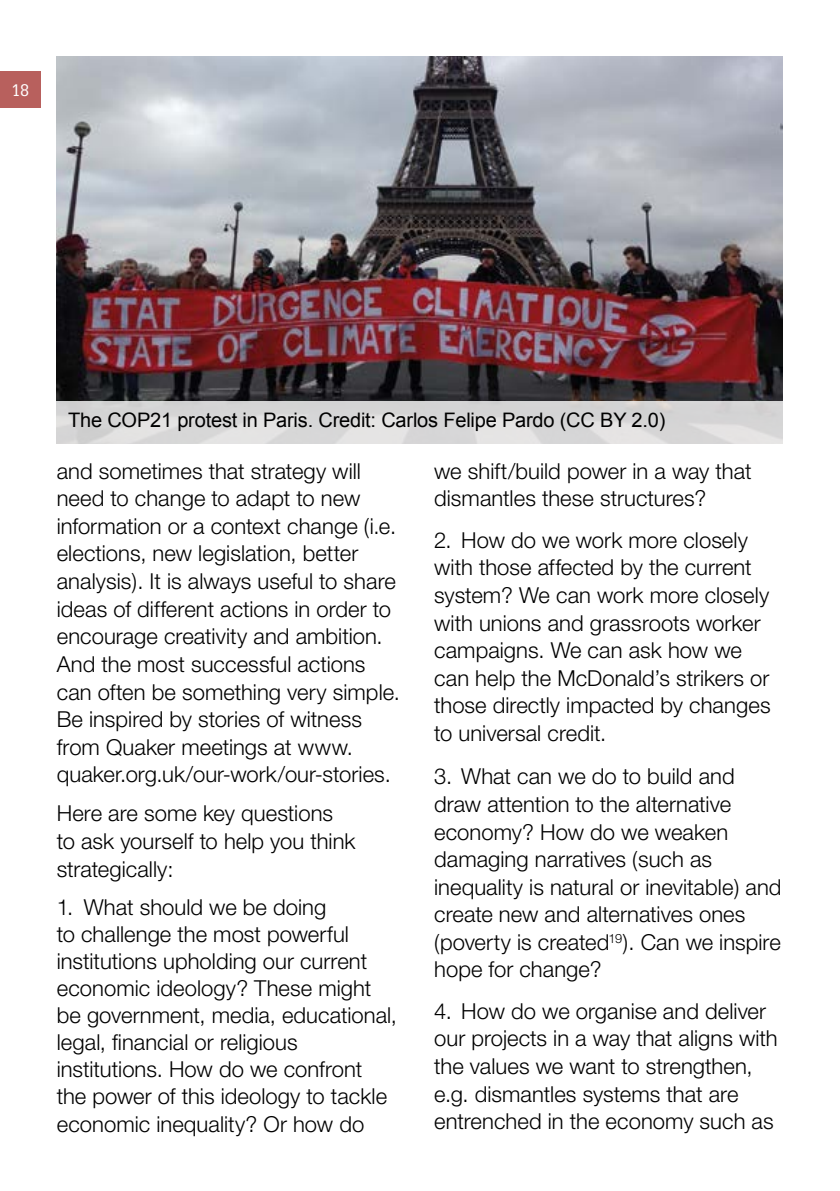
<style>
.page{position:relative;width:840px;height:1191px;background:#fff}
.page>*{position:absolute;margin:0;border:0;box-sizing:border-box;transform-origin:0 0}
.t1{font:300 22px/27.6px "Helvetica Neue";color:#000}
.t2{font:20px "Arial";letter-spacing:-.01em;color:#000}
.t3{font:16.4px "Glypha";color:#fff}
</style>
<div class="page">
<div style="left:0;top:71px;width:41px;height:37px;background:#b8605d"></div>
<img style="left:57px;top:57px;width:724px;height:344px">
<div style="left:57px;top:401px;width:725px;height:43px;background:linear-gradient(to right,#d9d9d9,#d9d8d9)"></div>
<p class="t3" style="left:11px;top:80px;width:19px">18</p>
<p class="t2" style="left:68px;top:407px;width:598px">The COP21 protest in Paris. Credit: Carlos Felipe Pardo (CC BY 2.0)</p>
<p class="t1" style="left:57px;top:456px;width:344px">and sometimes that strategy will need to change to adapt to new information or a context change (i.e. elections, new legislation, better analysis). It is always useful to share ideas of different actions in order to encourage creativity and ambition.<br>And the most successful actions can often be something very simple.<br>Be inspired by stories of witness from Quaker meetings at www. quaker.org.uk/our-work/our-stories.</p>
<p class="t1" style="left:57px;top:799px;width:300px">Here are some key questions to ask yourself to help you think strategically:</p>
<p class="t1" style="left:57px;top:893px;width:341px;line-height:27px">1. What should we be doing<br>to challenge the most powerful institutions upholding our current economic ideology? These might be government, media, educational, legal, financial or religious institutions. How do we confront the power of this ideology to tackle economic inequality? Or how do</p>
<p class="t1" style="left:434px;top:456px;width:319px">we shift/build power in a way that dismantles these structures?</p>
<p class="t1" style="left:434px;top:525px;width:338px">2. How do we work more closely with those affected by the current system? We can work more closely with unions and grassroots worker campaigns. We can ask how we can help the McDonald’s strikers or those directly impacted by changes to universal credit.</p>
<p class="t1" style="left:434px;top:762px;width:348px">3. What can we do to build and draw attention to the alternative economy? How do we weaken damaging narratives (such as inequality is natural or inevitable) and create new and alternatives ones (poverty is created<sup>19</sup>). Can we inspire hope for change?</p>
<p class="t1" style="left:434px;top:996px;width:345px">4. How do we organise and deliver our projects in a way that aligns with the values we want to strengthen, e.g. dismantles systems that are entrenched in the economy such as</p>
</div>
